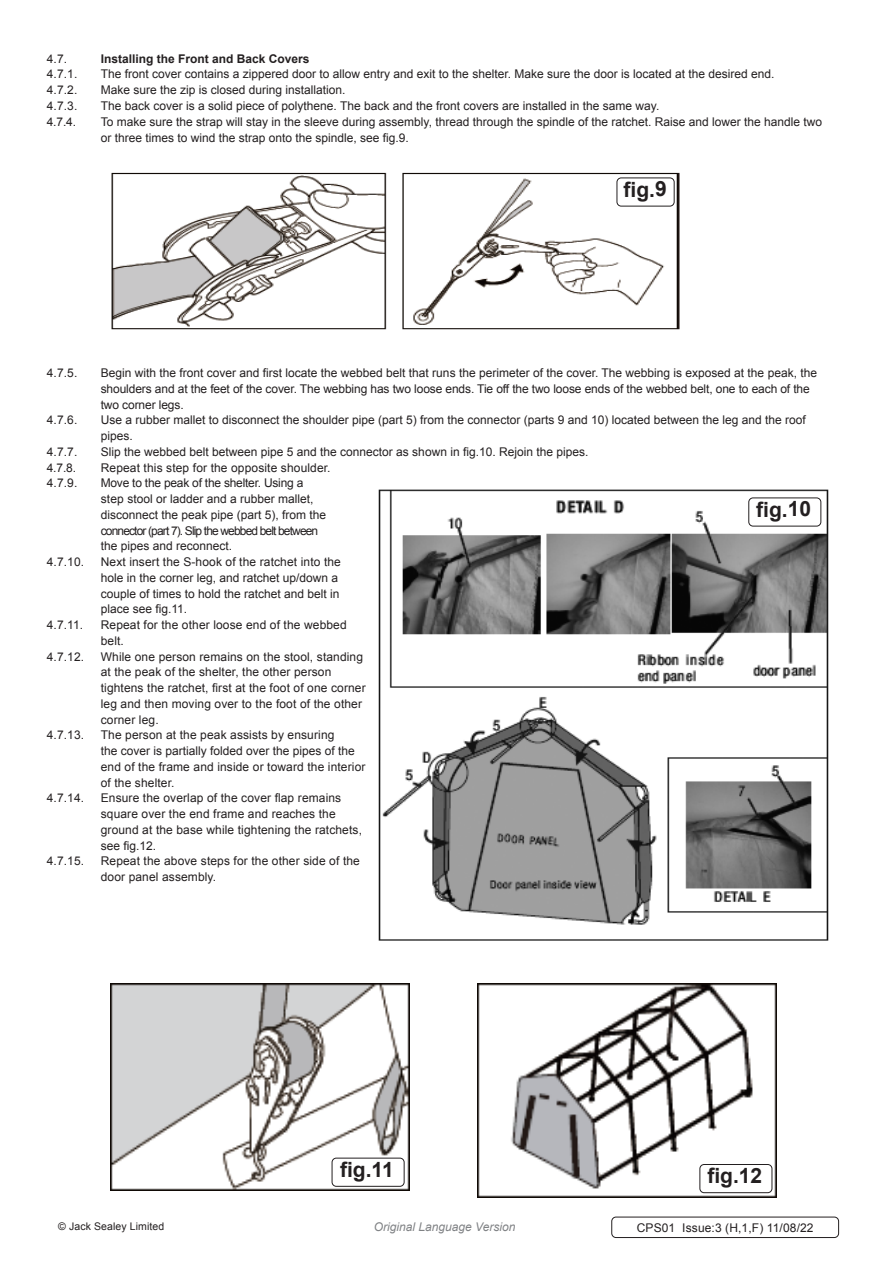
<style>
.page{position:relative;width:893px;height:1263px;background:#fff}
.page>*{position:absolute;margin:0;border:0;box-sizing:border-box;transform-origin:0 0}
.t1{font:700 21px "Arial";color:#231f20}
.Body__Footer{font:12px/15.8px "Arial";color:#231f20}
.t2{font:700 12px "Arial";color:#231f20}
.t3{font:italic 12px "Arial";color:#808285}
.Body__Justified__7pt{font:10.5px "Arial";letter-spacing:.01em;color:#231f20}
</style>
<div class="page">
<img style="left:111px;top:172px;width:569px;height:158px">
<img style="left:378px;top:489px;width:451px;height:452px">
<div style="left:617px;top:178px;width:57px;height:28px;background:#fff;border-radius:4px"></div>
<div style="left:617px;top:178px;width:57px;height:28px;border:1px solid #231f20;border-radius:4px"></div>
<img style="left:477px;top:983px;width:299px;height:214px">
<img style="left:111px;top:983px;width:299px;height:207px">
<div style="left:700px;top:1164px;width:72px;height:29px;background:#fff;border-radius:4px"></div>
<div style="left:699px;top:1164px;width:73px;height:29px;border:1px solid #231f20;border-radius:4px"></div>
<div style="left:332px;top:1158px;width:72px;height:28px;background:#fff;border-radius:4px"></div>
<div style="left:332px;top:1158px;width:72px;height:29px;border:1px solid #231f20;border-radius:4px"></div>
<div style="left:611px;top:1217px;width:228px;height:21px;border:1px solid #231f20;border-radius:4px"></div>
<div style="left:749px;top:498px;width:72px;height:28px;background:#fff;border-radius:4px"></div>
<div style="left:748px;top:497px;width:73px;height:29px;border:1px solid #231f20;border-radius:4px"></div>
<p class="Body__Footer" style="left:47px;top:51px;width:22px">4.7.</p>
<p class="t2" style="left:101px;top:51px;width:210px">Installing the Front and Back Covers</p>
<p class="Body__Footer" style="left:47px;top:67px;width:32px">4.7.1.</p>
<p class="Body__Footer" style="left:101px;top:67px;width:675px">The front cover contains a zippered door to allow entry and exit to the shelter. Make sure the door is located at the desired end.</p>
<p class="Body__Footer" style="left:47px;top:82px;width:32px">4.7.2.</p>
<p class="Body__Footer" style="left:101px;top:82px;width:246px">Make sure the zip is closed during installation.</p>
<p class="Body__Footer" style="left:47px;top:98px;width:32px">4.7.3.</p>
<p class="Body__Footer" style="left:101px;top:98px;width:560px">The back cover is a solid piece of polythene. The back and the front covers are installed in the same way.</p>
<p class="Body__Footer" style="left:47px;top:114px;width:31px">4.7.4.</p>
<p class="Body__Footer" style="left:101px;top:114px;width:723px">To make sure the strap will stay in the sleeve during assembly, thread through the spindle of the ratchet. Raise and lower the handle two or three times to wind the strap onto the spindle, see fig.9.</p>
<p class="t1" style="left:623px;top:175px;width:45px">fig.9</p>
<p class="Body__Footer" style="left:47px;top:365px;width:32px">4.7.5.</p>
<p class="Body__Footer" style="left:101px;top:365px;width:718px">Begin with the front cover and first locate the webbed belt that runs the perimeter of the cover. The webbing is exposed at the peak, the shoulders and at the feet of the cover. The webbing has two loose ends. Tie off the two loose ends of the webbed belt, one to each of the two corner legs.</p>
<p class="Body__Footer" style="left:47px;top:412px;width:32px">4.7.6.</p>
<p class="Body__Footer" style="left:101px;top:412px;width:707px">Use a rubber mallet to disconnect the shoulder pipe (part 5) from the connector (parts 9 and 10) located between the leg and the roof pipes.</p>
<p class="Body__Footer" style="left:47px;top:444px;width:32px">4.7.7.</p>
<p class="Body__Footer" style="left:101px;top:444px;width:489px">Slip the webbed belt between pipe 5 and the connector as shown in fig.10. Rejoin the pipes.</p>
<p class="Body__Footer" style="left:47px;top:460px;width:31px">4.7.8.</p>
<p class="Body__Footer" style="left:101px;top:460px;width:231px">Repeat this step for the opposite shoulder.</p>
<p class="Body__Footer" style="left:47px;top:475px;width:32px">4.7.9.</p>
<p class="Body__Footer" style="left:101px;top:475px;width:227px">Move to the peak of the shelter. Using a step stool or ladder and a rubber mallet, disconnect the peak pipe (part 5), from the connector (part 7). Slip the webbed belt between the pipes and reconnect.</p>
<p class="Body__Footer" style="left:47px;top:554px;width:39px">4.7.10.</p>
<p class="Body__Footer" style="left:101px;top:554px;width:242px">Next insert the S-hook of the ratchet into the hole in the corner leg, and ratchet up/down a couple of times to hold the ratchet and belt in place see fig.11.</p>
<p class="Body__Footer" style="left:47px;top:617px;width:38px">4.7.11.</p>
<p class="Body__Footer" style="left:101px;top:617px;width:247px">Repeat for the other loose end of the webbed belt.</p>
<p class="Body__Footer" style="left:47px;top:649px;width:39px">4.7.12.</p>
<p class="Body__Footer" style="left:101px;top:649px;width:266px">While one person remains on the stool, standing at the peak of the shelter, the other person tightens the ratchet, first at the foot of one corner leg and then moving over to the foot of the other corner leg.</p>
<p class="Body__Footer" style="left:47px;top:727px;width:39px">4.7.13.</p>
<p class="Body__Footer" style="left:101px;top:727px;width:266px">The person at the peak assists by ensuring<br>the cover is partially folded over the pipes of the end of the frame and inside or toward the interior of the shelter.</p>
<p class="Body__Footer" style="left:47px;top:790px;width:39px">4.7.14.</p>
<p class="Body__Footer" style="left:101px;top:790px;width:263px">Ensure the overlap of the cover flap remains square over the end frame and reaches the ground at the base while tightening the ratchets, see fig.12.</p>
<p class="Body__Footer" style="left:47px;top:853px;width:39px">4.7.15.</p>
<p class="Body__Footer" style="left:101px;top:853px;width:261px">Repeat the above steps for the other side of the door panel assembly.</p>
<p class="t1" style="left:756px;top:495px;width:56px">fig.10</p>
<p class="t1" style="left:340px;top:1155px;width:55px">fig.11</p>
<p class="t1" style="left:707px;top:1162px;width:56px">fig.12</p>
<p class="Body__Justified__7pt" style="left:58px;top:1219px;width:108px">© Jack Sealey Limited</p>
<p class="t3" style="left:374px;top:1219px;width:143px">Original Language Version</p>
<p class="Body__Footer" style="left:637px;top:1220px;width:178px">CPS01 Issue:3 (H,1,F) 11/08/22</p>
</div>
